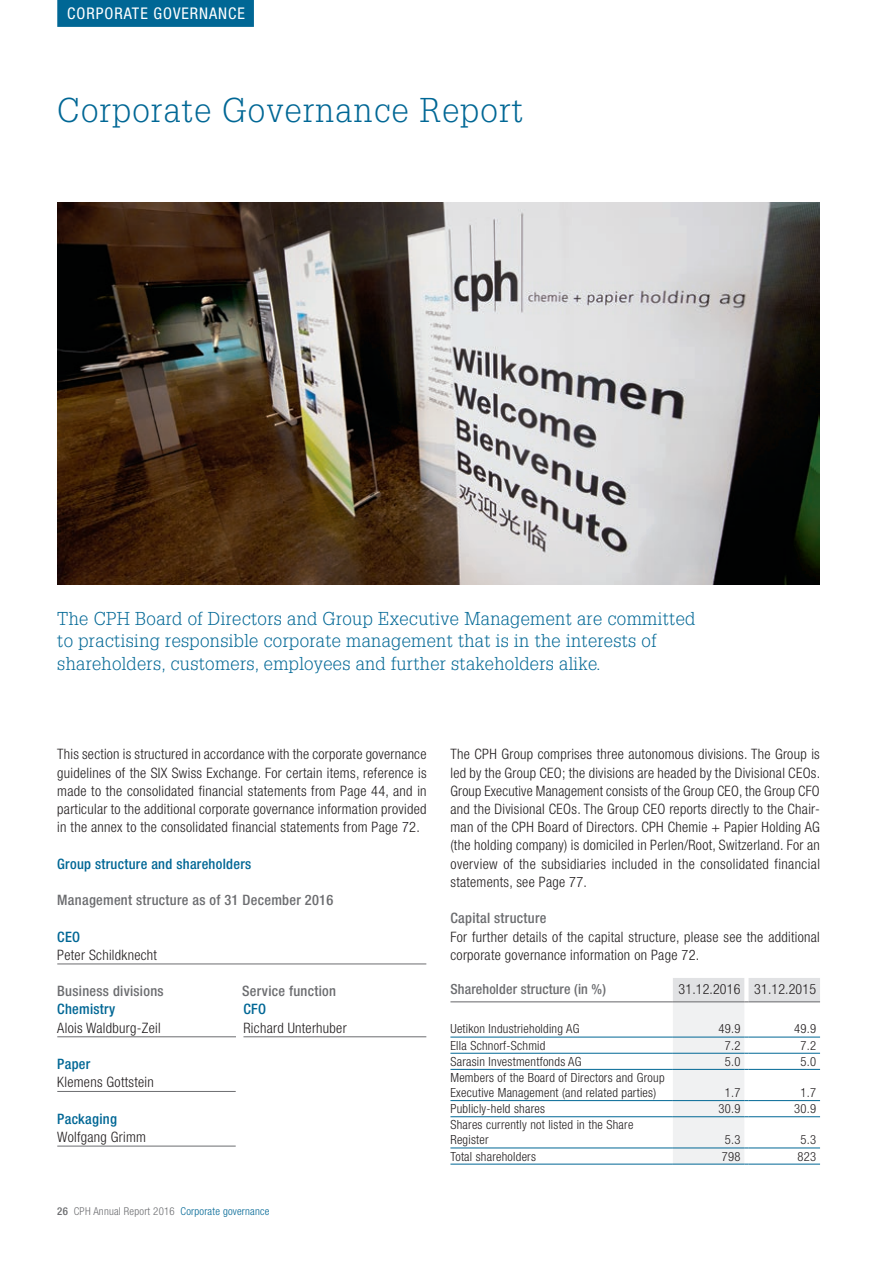
<style>
.page{position:relative;width:893px;height:1263px;background:#fff}
.page>*{position:absolute;margin:0;border:0;box-sizing:border-box;transform-origin:0 0}
.t1{font:300 33.6px "Glypha LT Std";letter-spacing:.04em;color:#006795}
.t2{font:300 18.15px/22.4px "Glypha LT Std";letter-spacing:.02em;color:#006795}
.t3{font:condensed 16.05px "Helvetica Neue LT Std";letter-spacing:.06em;color:#fff}
.t4{font:300 condensed 14.4px/18.1px "Helvetica Neue LT Std";letter-spacing:.02em;color:#231f20;text-align:justify}
.t5{font:500 condensed 14.4px "Helvetica Neue LT Std";letter-spacing:.02em;color:#6c6d70}
.t6{font:500 condensed 14.4px "Helvetica Neue LT Std";letter-spacing:.02em;color:#006795}
.t7{font:500 condensed 13.95px "Helvetica Neue LT Std";letter-spacing:.01em;color:#6c6d70}
.t8{font:300 condensed 13.95px "Helvetica Neue LT Std";letter-spacing:.01em;color:#231f20}
.t9{font:300 condensed 12.6px/15px "Helvetica Neue LT Std";letter-spacing:.02em;color:#231f20}
.t10{font:300 condensed 10.8px "Helvetica Neue LT Std";letter-spacing:.02em;color:#6c6d70}
.s1{font-weight:500}
.s2{color:#006795}
</style>
<div class="page">
<div style="left:57px;top:0;width:197px;height:27px;background:#006795"></div>
<img style="left:57px;top:203px;width:763px;height:382px">
<hr style="left:57px;top:964px;width:369px;height:1px;background:#6c6d70">
<hr style="left:57px;top:1036px;width:179px;height:1px;background:#6c6d70">
<hr style="left:243px;top:1036px;width:183px;height:1px;background:#6c6d70">
<hr style="left:57px;top:1091px;width:179px;height:1px;background:#6c6d70">
<hr style="left:57px;top:1146px;width:179px;height:1px;background:#6c6d70">
<hr style="left:450px;top:1037px;width:223px;height:1px;background:#006795">
<hr style="left:450px;top:1053px;width:223px;height:1px;background:#006795">
<hr style="left:450px;top:1069px;width:223px;height:1px;background:#006795">
<hr style="left:450px;top:1100px;width:223px;height:1px;background:#006795">
<hr style="left:450px;top:1116px;width:223px;height:1px;background:#006795">
<hr style="left:450px;top:1148px;width:223px;height:1px;background:#006795">
<hr style="left:450px;top:1164px;width:223px;height:1px;background:#006795">
<hr style="left:450px;top:1001px;width:223px;height:1px;background:#6c6d70">
<svg style="left:673px;top:978px;width:147px;height:187px"></svg>
<hr style="left:749px;top:1001px;width:71px;height:1px;background:#6c6d70">
<p class="t3" style="left:67px;top:4px;width:179px">CORPORATE GOVERNANCE</p>
<h1 class="t1" style="left:57px;top:91px;width:467px">Corporate Governance Report</h1>
<p class="t2" style="left:57px;top:607px;width:639px">The CPH Board of Directors and Group Executive Management are committed to practising responsible corporate management that is in the interests of shareholders, customers, employees and further stakeholders alike.</p>
<p class="t4" style="left:57px;top:745px;width:371px">This section is structured in accordance with the corporate governance guidelines of the SIX Swiss Exchange. For certain items, reference is made to the consolidated financial statements from Page 44, and in particular to the additional corporate governance information provided in the annex to the consolidated financial statements from Page 72.</p>
<p class="t6" style="left:57px;top:855px;width:195px">Group structure and shareholders</p>
<p class="t5" style="left:57px;top:891px;width:278px">Management structure as of 31 December 2016</p>
<p class="t6" style="left:57px;top:928px;width:24px">CEO</p>
<p class="t4" style="left:57px;top:945px;width:101px">Peter Schildknecht</p>
<p class="t5" style="left:57px;top:982px;width:108px">Business divisions</p>
<p class="t5" style="left:242px;top:982px;width:95px">Service function</p>
<p class="t6" style="left:57px;top:1001px;width:60px">Chemistry</p>
<p class="t6" style="left:243px;top:1001px;width:24px">CFO</p>
<p class="t4" style="left:57px;top:1018px;width:105px">Alois Waldburg-Zeil</p>
<p class="t4" style="left:243px;top:1018px;width:105px">Richard Unterhuber</p>
<p class="t6" style="left:57px;top:1055px;width:35px">Paper</p>
<p class="t4" style="left:57px;top:1073px;width:98px">Klemens Gottstein</p>
<p class="t6" style="left:57px;top:1110px;width:61px">Packaging</p>
<p class="t4" style="left:57px;top:1127px;width:90px">Wolfgang Grimm</p>
<p class="t10" style="left:57px;top:1205px;width:214px"><span class="s1">26</span> CPH Annual Report 2016 <span class="s2">Corporate governance</span></p>
<p class="t4" style="left:450px;top:745px;width:371px">The CPH Group comprises three autonomous divisions. The Group is led by the Group CEO; the divisions are headed by the Divisional CEOs.<br>Group Executive Management consists of the Group CEO, the Group CFO and the Divisional CEOs. The Group CEO reports directly to the Chair&shy;man of the CPH Board of Directors. CPH Chemie + Papier Holding AG (the holding company) is domiciled in Perlen/Root, Switzerland. For an overview of the subsidiaries included in the consolidated financial statements, see Page 77.</p>
<p class="t5" style="left:450px;top:909px;width:97px">Capital structure</p>
<p class="t4" style="left:450px;top:927px;width:371px">For further details of the capital structure, please see the additional corporate governance information on Page 72.</p>
<p class="t7" style="left:450px;top:981px;width:157px">Shareholder structure (in %)</p>
<p class="t8" style="left:679px;top:981px;width:139px">31.12.2016 31.12.2015</p>
<p class="t9" style="left:450px;top:1021px;width:131px">Uetikon Industrieholding AG</p>
<p class="t9" style="left:718px;top:1021px;width:23px">49.9</p>
<p class="t9" style="left:794px;top:1021px;width:23px">49.9</p>
<p class="t9" style="left:450px;top:1037px;width:97px">Ella Schnorf-Schmid</p>
<p class="t9" style="left:725px;top:1037px;width:17px">7.2</p>
<p class="t9" style="left:800px;top:1037px;width:17px">7.2</p>
<p class="t9" style="left:450px;top:1054px;width:133px">Sarasin Investmentfonds AG</p>
<p class="t9" style="left:725px;top:1054px;width:17px">5.0</p>
<p class="t9" style="left:800px;top:1054px;width:17px">5.0</p>
<p class="t9" style="left:450px;top:1070px;width:216px">Members of the Board of Directors and Group<br>Executive Management (and related parties)</p>
<p class="t9" style="left:725px;top:1085px;width:17px">1.7</p>
<p class="t9" style="left:800px;top:1085px;width:17px">1.7</p>
<p class="t9" style="left:450px;top:1101px;width:96px">Publicly-held shares</p>
<p class="t9" style="left:718px;top:1101px;width:23px">30.9</p>
<p class="t9" style="left:794px;top:1101px;width:23px">30.9</p>
<p class="t9" style="left:450px;top:1117px;width:184px">Shares currently not listed in the Share<br>Register</p>
<p class="t9" style="left:725px;top:1132px;width:17px">5.3</p>
<p class="t9" style="left:800px;top:1132px;width:17px">5.3</p>
<p class="t9" style="left:450px;top:1148px;width:87px">Total shareholders</p>
<p class="t9" style="left:722px;top:1148px;width:20px">798</p>
<p class="t9" style="left:797px;top:1148px;width:20px">823</p>
</div>
